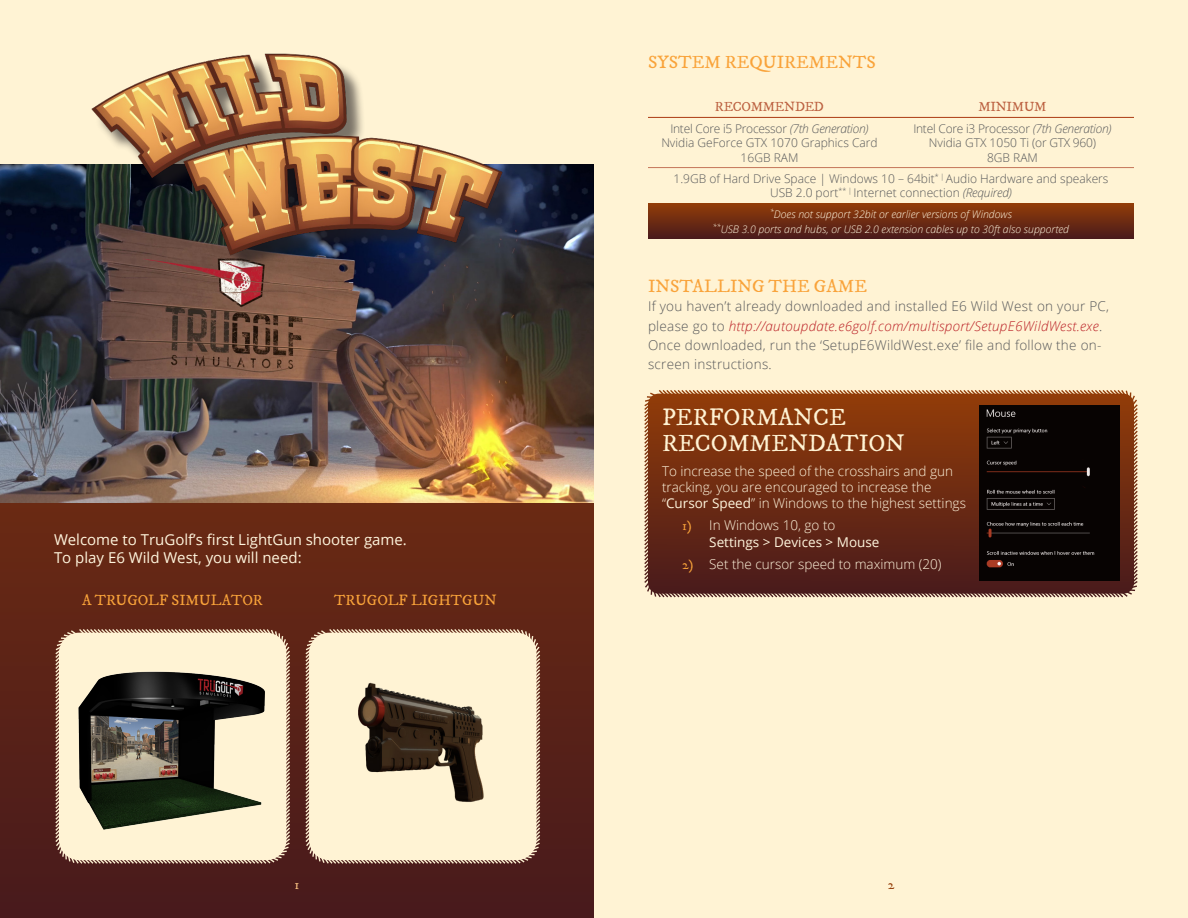
<style>
.page{position:relative;width:1188px;height:918px;background:#fff}
.page>*{position:absolute;margin:0;border:0;box-sizing:border-box;transform-origin:0 0}
.t1{font:24px/25.8px "IM FELL DW Pica Roman";color:#fff3d4}
.t2{font:18px "IM FELL DW Pica Roman";color:#f9a33a}
.t3{font:15px "Open Sans";color:#fff5dd}
.t4{font:15px "IM FELL DW Pica Roman";color:#f9a33a}
.t5{font:300 13.5px/19.2px "Open Sans";letter-spacing:.02em;color:#57585a}
.t6{font:300 13.5px/16.2px "Open Sans";color:#fff5dd}
.t7{font:13.5px "Open Sans";color:#fff5dd}
.t8{font:13.5px "IM FELL DW Pica Roman";letter-spacing:-.02em;color:#bc6141}
.t9{font:13.5px "IM FELL DW Pica Roman";color:#fdc585}
.t10{font:13.5px "IM FELL DW Pica Roman";color:#943d08}
.t11{font:300 12px "Open Sans";color:#57585a}
.t12{font:300 12px "Open Sans";letter-spacing:-.02em;color:#57585a}
.t13{font:italic 300 10.5px "Open Sans";color:#fff5dd}
.s1{font-style:italic}
.s2{font-style:italic;color:#bb2127}
.s3{font-weight:400}
.s4{font-family:"IM FELL DW Pica Roman";font-weight:400;color:#f9a33a}
</style>
<div class="page">
<div style="left:594px;top:0;width:594px;height:918px;background:#fff3d4"></div>
<div style="left:0;top:0;width:595px;height:918px;background:#fff3d4"></div>
<svg style="left:644px;top:390px;width:494px;height:208px;background:#73331a"></svg>
<img style="left:979px;top:406px;width:141px;height:175px">
<div style="left:648px;top:203px;width:486px;height:36px;background:linear-gradient(to bottom,#933d08,#4b1b1b)"></div>
<hr style="left:648px;top:117px;width:243px;height:1px;background:#ab3a12">
<hr style="left:891px;top:117px;width:243px;height:1px;background:#ab3a12">
<hr style="left:648px;top:167px;width:243px;height:1px;background:#c47559">
<hr style="left:891px;top:167px;width:243px;height:1px;background:#c47559">
<svg style="left:0;top:503px;width:594px;height:415px;background:#5b2216"></svg>
<img style="left:0;top:164px;width:594px;height:339px">
<img style="left:74px;top:53px;width:446px;height:227px">
<svg style="left:54px;top:628px;width:238px;height:237px"></svg>
<svg style="left:304px;top:628px;width:238px;height:237px"></svg>
<p class="t2" style="left:648px;top:51px;width:229px">SYSTEM REQUIREMENTS</p>
<p class="t8" style="left:715px;top:99px;width:111px">RECOMMENDED</p>
<p class="t8" style="left:978px;top:99px;width:70px">MINIMUM</p>
<p class="t12" style="left:670px;top:120px;width:200px">Intel Core i5 Processor <span class="s1">(7th Generation)</span></p>
<p class="t11" style="left:661px;top:135px;width:218px">Nvidia GeForce GTX 1070 Graphics Card</p>
<p class="t11" style="left:741px;top:149px;width:59px">16GB RAM</p>
<p class="t12" style="left:913px;top:120px;width:200px">Intel Core i3 Processor <span class="s1">(7th Generation)</span></p>
<p class="t11" style="left:929px;top:135px;width:169px">Nvidia GTX 1050 Ti (or GTX 960)</p>
<p class="t11" style="left:987px;top:149px;width:52px">8GB RAM</p>
<p class="t11" style="left:673px;top:170px;width:437px">1.9GB of Hard Drive Space | Windows 10 – 64bit<sup>*</sup> <sup>|</sup> Audio Hardware and speakers</p>
<p class="t11" style="left:770px;top:185px;width:243px">USB 2.0 port<sup>**</sup> <sup>|</sup> Internet connection <span class="s1">(Required)</span></p>
<p class="t13" style="left:770px;top:207px;width:243px"><sup>*</sup>Does not support 32bit or earlier versions of Windows</p>
<p class="t13" style="left:713px;top:222px;width:358px"><sup>**</sup>USB 3.0 ports and hubs, or USB 2.0 extension cables up to 30ft also supported</p>
<p class="t3" style="left:54px;top:530px;width:354px">Welcome to TruGolf’s first LightGun shooter game.</p>
<p class="t3" style="left:54px;top:548px;width:249px">To play E6 Wild West, you will need:</p>
<p class="t4" style="left:82px;top:591px;width:182px">A TRUGOLF SIMULATOR</p>
<p class="t4" style="left:334px;top:591px;width:164px">TRUGOLF LIGHTGUN</p>
<p class="t2" style="left:648px;top:275px;width:221px">INSTALLING THE GAME</p>
<p class="t5" style="left:648px;top:296px;width:463px">If you haven’t already downloaded and installed E6 Wild West on your PC, please go to <span class="s2">http://autoupdate.e6golf.com/multisport/SetupE6WildWest.exe</span>.<br>Once downloaded, run the ‘SetupE6WildWest.exe’ file and follow the on&shy;screen instructions.</p>
<p class="t1" style="left:662px;top:404px;width:244px">PERFORMANCE<br>RECOMMENDATION</p>
<p class="t6" style="left:662px;top:462px;width:305px">To increase the speed of the crosshairs and gun tracking, you are encouraged to increase the “<span class="s3">Cursor Speed</span>” in Windows to the highest settings</p>
<p class="t6" style="left:682px;top:517px;width:155px"><span class="s4">1)</span> In Windows 10, go to</p>
<p class="t7" style="left:709px;top:532px;width:172px">Settings &gt; Devices &gt; Mouse</p>
<p class="t6" style="left:682px;top:555px;width:261px"><span class="s4">2)</span> Set the cursor speed to maximum (20)</p>
<p class="t9" style="left:295px;top:877px;width:6px">1</p>
<p class="t10" style="left:888px;top:877px;width:8px">2</p>
</div>
